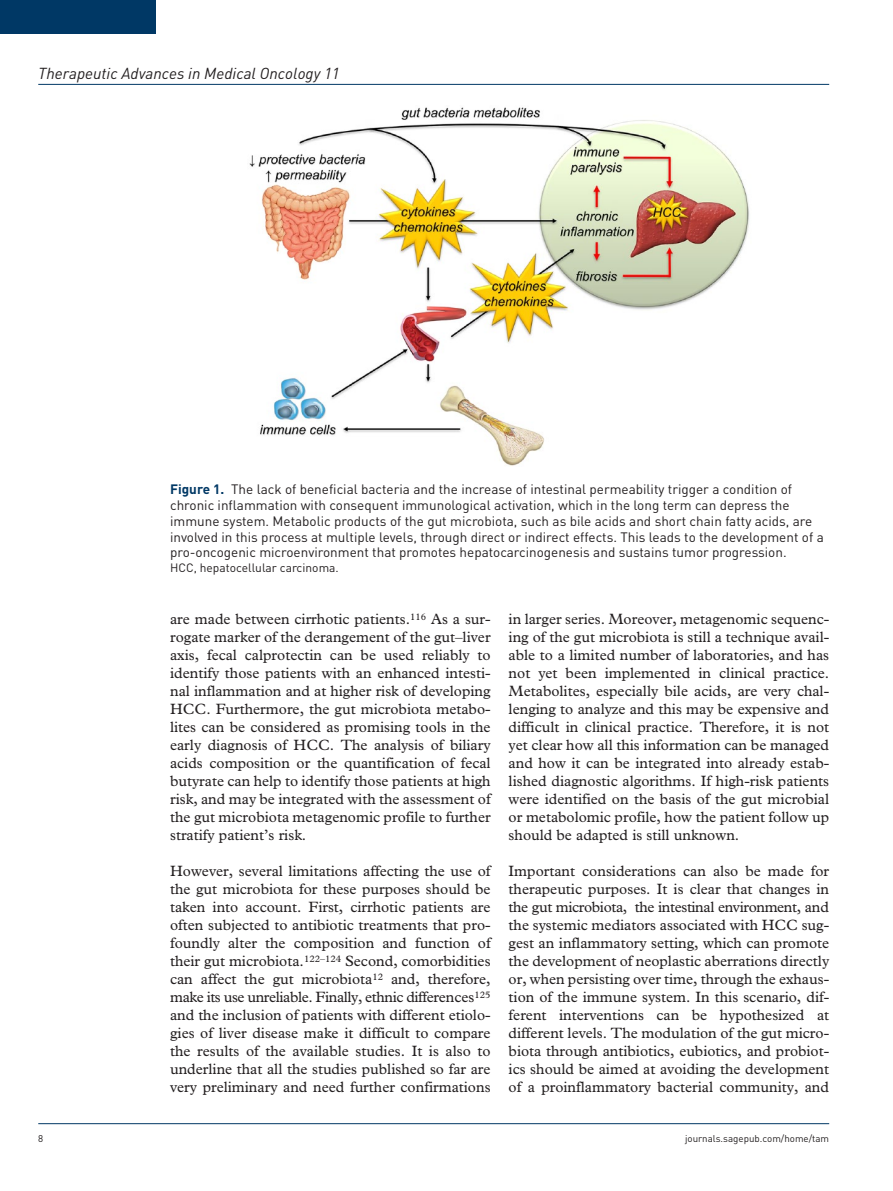
<style>
.page{position:relative;width:893px;height:1191px;background:#fff}
.page>*{position:absolute;margin:0;border:0;box-sizing:border-box;transform-origin:0 0}
.t1{font:italic 15.75px "DIN";color:#231f20}
.t2{font:15px/18px "Plantin Std";color:#231f20;text-align:justify}
.t3{font:13.5px/15.8px "DIN";color:#231f20}
.t4{font:12px "DIN";color:#231f20}
.t5{font:9.75px "DIN";color:#231f20}
.s1{font-weight:700;color:#003865}
</style>
<div class="page">
<hr style="left:38px;top:84px;width:791px;height:1px;background:#003865">
<hr style="left:38px;top:1123px;width:791px;height:1px;background:#003865">
<div style="left:0;top:0;width:155px;height:34px;background:#003865"></div>
<img style="left:249px;top:107px;width:500px;height:359px">
<p class="t1" style="left:38px;top:63px;width:303px">Therapeutic Advances in Medical Oncology 11</p>
<p class="t3" style="left:170px;top:481px;width:655px"><span class="s1">Figure 1.</span> The lack of beneficial bacteria and the increase of intestinal permeability trigger a condition of chronic inflammation with consequent immunological activation, which in the long term can depress the immune system. Metabolic products of the gut microbiota, such as bile acids and short chain fatty acids, are involved in this process at multiple levels, through direct or indirect effects. This leads to the development of a pro-oncogenic microenvironment that promotes hepatocarcinogenesis and sustains tumor progression.</p>
<p class="t4" style="left:170px;top:560px;width:170px">HCC, hepatocellular carcinoma.</p>
<p class="t2" style="left:170px;top:610px;width:322px">are made between cirrhotic patients.<sup>116</sup> As a sur&shy;rogate marker of the derangement of the gut–liver axis, fecal calprotectin can be used reliably to identify those patients with an enhanced intesti&shy;nal inflammation and at higher risk of developing HCC. Furthermore, the gut microbiota metabo&shy;lites can be considered as promising tools in the early diagnosis of HCC. The analysis of biliary acids composition or the quantification of fecal butyrate can help to identify those patients at high risk, and may be integrated with the assessment of the gut microbiota metagenomic profile to further stratify patient’s risk.</p>
<p class="t2" style="left:170px;top:862px;width:322px">However, several limitations affecting the use of the gut microbiota for these purposes should be taken into account. First, cirrhotic patients are often subjected to antibiotic treatments that pro&shy;foundly alter the composition and function of their gut microbiota.<sup>122–124</sup> Second, comorbidities can affect the gut microbiota<sup>12</sup> and, therefore, make its use unreliable. Finally, ethnic differences<sup>125 </sup>and the inclusion of patients with different etiolo&shy;gies of liver disease make it difficult to compare the results of the available studies. It is also to underline that all the studies published so far are very preliminary and need further confirmations</p>
<p class="t2" style="left:509px;top:610px;width:322px">in larger series. Moreover, metagenomic sequenc&shy;ing of the gut microbiota is still a technique avail&shy;able to a limited number of laboratories, and has not yet been implemented in clinical practice.<br>Metabolites, especially bile acids, are very chal&shy;lenging to analyze and this may be expensive and difficult in clinical practice. Therefore, it is not yet clear how all this information can be managed and how it can be integrated into already estab&shy;lished diagnostic algorithms. If high-risk patients were identified on the basis of the gut microbial or metabolomic profile, how the patient follow up should be adapted is still unknown.</p>
<p class="t2" style="left:509px;top:862px;width:322px">Important considerations can also be made for therapeutic purposes. It is clear that changes in the gut microbiota, the intestinal environment, and the systemic mediators associated with HCC sug&shy;gest an inflammatory setting, which can promote the development of neoplastic aberrations directly or, when persisting over time, through the exhaus&shy;tion of the immune system. In this scenario, dif&shy;ferent interventions can be hypothesized at different levels. The modulation of the gut micro&shy;biota through antibiotics, eubiotics, and probiot&shy;ics should be aimed at avoiding the development of a proinflammatory bacterial community, and</p>
<p class="t5" style="left:38px;top:1132px;width:7px">8</p>
<p class="t5" style="left:685px;top:1132px;width:146px">journals.sagepub.com/home/tam</p>
</div>
